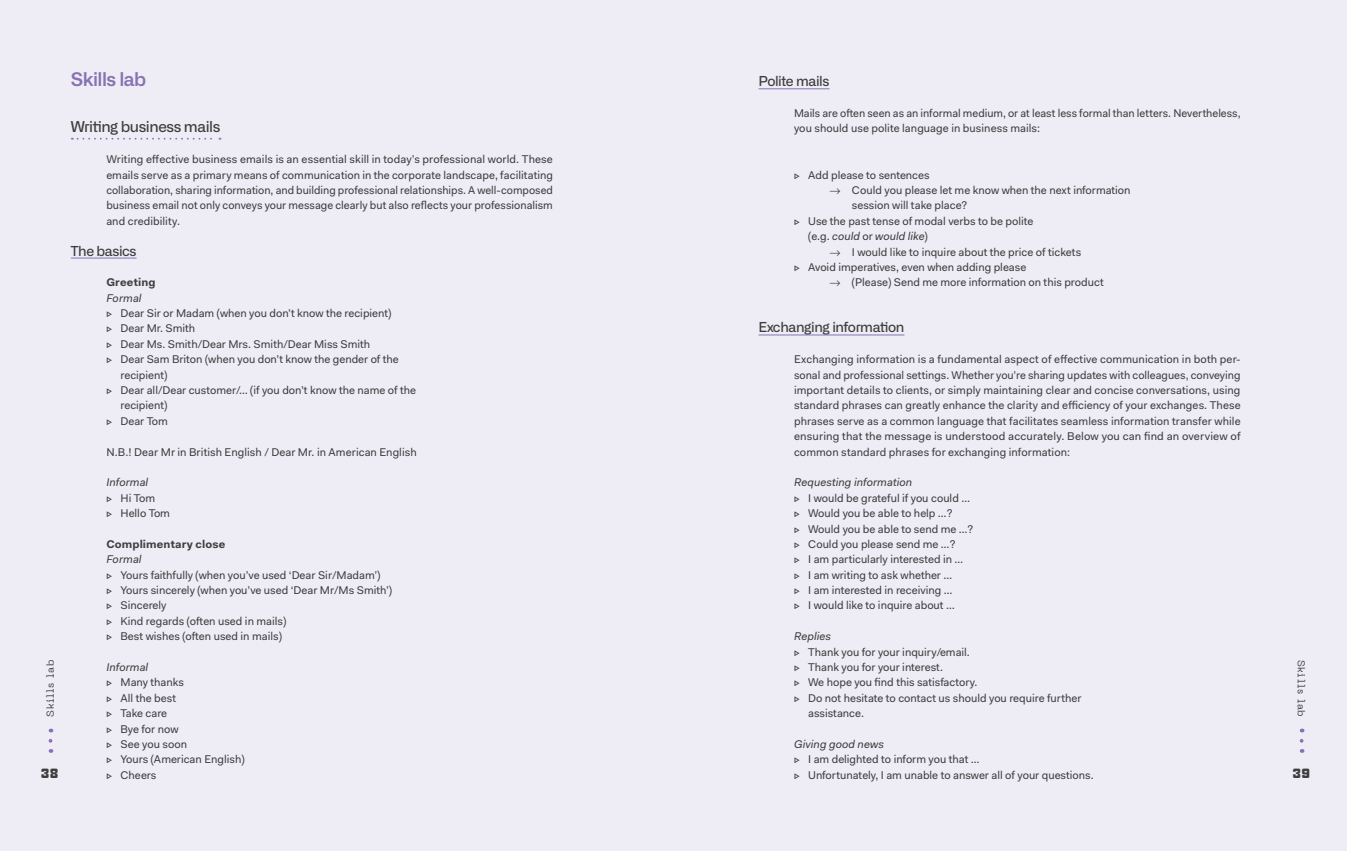
<style>
.page{position:relative;width:1347px;height:851px;background:#fff}
.page>*{position:absolute;margin:0;border:0;box-sizing:border-box;transform-origin:0 0}
.t1{font:600 18.75px "Alliance No.2";letter-spacing:-.03em;color:#8972b3}
.t2{font:500 15px "Alliance No.2";letter-spacing:-.03em;color:#3e3e3f}
.t3{font:500 13.75px "Alliance No.2";letter-spacing:-.03em;color:#3e3e3f}
.t4{font:13.75px "BT Brik";color:#3e3e3f}
.t5{font:11.25px/15.4px "Fakt Pro";color:#3e3e3f}
.t6{font:italic 11.25px "Fakt Pro";letter-spacing:.005em;color:#3e3e3f}
.t7{font:700 11.25px "Fakt Pro";letter-spacing:.015em;color:#3e3e3f}
.t8{font:10px "Neue Machina";letter-spacing:.075em;color:#3e3e3f}
.s1{font-style:normal}
</style>
<div class="page">
<div style="left:0;top:0;width:673px;height:850px;background:#eeedf5"></div>
<div style="left:673px;top:0;width:673px;height:850px;background:#eeedf5"></div>
<svg style="left:1299px;top:740px;width:4px;height:12px"></svg>
<svg style="left:49px;top:740px;width:3px;height:12px"></svg>
<svg style="left:72px;top:138px;width:148px;height:2px"></svg>
<hr style="left:71px;top:258px;width:66px;height:1px;background:#8972b3">
<hr style="left:758px;top:88px;width:71px;height:1px;background:#8972b3">
<hr style="left:758px;top:334px;width:146px;height:1px;background:#8972b3">
<h1 class="t1" style="left:71px;top:67px;width:77px">Skills lab</h1>
<h2 class="t2" style="left:71px;top:118px;width:151px">Writing business mails</h2>
<p class="t5" style="left:106px;top:151px;width:448px;text-align:justify">Writing effective business emails is an essential skill in today’s professional world. These emails serve as a primary means of communication in the corporate landscape, facilitating collaboration, sharing information, and building professional relationships. A well-composed business email not only conveys your message clearly but also reflects your professionalism and credibility.</p>
<p class="t3" style="left:71px;top:242px;width:67px">The basics</p>
<p class="t7" style="left:106px;top:275px;width:51px">Greeting</p>
<p class="t6" style="left:106px;top:290px;width:37px">Formal</p>
<p class="t5" style="left:106px;top:305px;width:286px">▷ Dear Sir or Madam (when you don’t know the recipient)</p>
<p class="t5" style="left:106px;top:321px;width:90px">▷ Dear Mr. Smith</p>
<p class="t5" style="left:106px;top:336px;width:265px">▷ Dear Ms. Smith/Dear Mrs. Smith/Dear Miss Smith</p>
<p class="t5" style="left:106px;top:351px;width:294px">▷ Dear Sam Briton (when you don’t know the gender of the</p>
<p class="t5" style="left:120px;top:367px;width:48px">recipient)</p>
<p class="t5" style="left:106px;top:382px;width:311px">▷ Dear all/Dear customer/… (if you don’t know the name of the</p>
<p class="t5" style="left:120px;top:398px;width:48px">recipient)</p>
<p class="t5" style="left:106px;top:413px;width:63px">▷ Dear Tom</p>
<p class="t5" style="left:106px;top:444px;width:312px">N.B.! Dear Mr in British English / Dear Mr. in American English</p>
<p class="t6" style="left:106px;top:475px;width:43px">Informal</p>
<p class="t5" style="left:106px;top:490px;width:65px">▷ Hi Tom<br>▷ Hello Tom</p>
<p class="t7" style="left:106px;top:536px;width:120px">Complimentary close</p>
<p class="t6" style="left:106px;top:552px;width:37px">Formal</p>
<p class="t5" style="left:106px;top:567px;width:287px">▷ Yours faithfully (when you’ve used ‘Dear Sir/Madam’)<br>▷ Yours sincerely (when you’ve used ‘Dear Mr/Ms Smith’) ▷ Sincerely<br>▷ Kind regards (often used in mails)<br>▷ Best wishes (often used in mails)</p>
<p class="t6" style="left:106px;top:659px;width:43px">Informal</p>
<p class="t5" style="left:106px;top:674px;width:140px">▷ Many thanks<br>▷ All the best<br>▷ Take care<br>▷ Bye for now<br>▷ See you soon<br>▷ Yours (American English) ▷ Cheers</p>
<p class="t3" style="left:758px;top:73px;width:72px">Polite mails</p>
<p class="t5" style="left:794px;top:105px;width:448px">Mails are often seen as an informal medium, or at least less formal than letters. Nevertheless, you should use polite language in business mails:</p>
<p class="t5" style="left:794px;top:167px;width:137px">▷ Add please to sentences</p>
<p class="t5" style="left:829px;top:182px;width:303px">→ Could you please let me know when the next information</p>
<p class="t5" style="left:852px;top:198px;width:117px">session will take place?</p>
<p class="t5" style="left:794px;top:213px;width:241px">▷ Use the past tense of modal verbs to be polite</p>
<p class="t6" style="left:808px;top:229px;width:121px"><span class="s1">(e.g.</span> could <span class="s1">or</span> would like<span class="s1">)</span></p>
<p class="t5" style="left:794px;top:244px;width:289px;text-indent:35px">→ I would like to inquire about the price of tickets ▷ Avoid imperatives, even when adding please</p>
<p class="t5" style="left:829px;top:275px;width:276px">→ (Please) Send me more information on this product</p>
<p class="t3" style="left:758px;top:319px;width:147px">Exchanging information</p>
<p class="t5" style="left:794px;top:351px;width:448px;text-align:justify">Exchanging information is a fundamental aspect of effective communication in both per&shy;sonal and professional settings. Whether you’re sharing updates with colleagues, conveying important details to clients, or simply maintaining clear and concise conversations, using standard phrases can greatly enhance the clarity and efficiency of your exchanges. These phrases serve as a common language that facilitates seamless information transfer while ensuring that the message is understood accurately. Below you can find an overview of common standard phrases for exchanging information:</p>
<p class="t6" style="left:794px;top:475px;width:120px">Requesting information</p>
<p class="t5" style="left:794px;top:490px;width:181px">▷ I would be grateful if you could … ▷ Would you be able to help …?<br>▷ Would you be able to send me …? ▷ Could you please send me …?<br>▷ I am particularly interested in …<br>▷ I am writing to ask whether …<br>▷ I am interested in receiving …<br>▷ I would like to inquire about …</p>
<p class="t6" style="left:794px;top:628px;width:39px">Replies</p>
<p class="t5" style="left:794px;top:644px;width:177px">▷ Thank you for your inquiry/email.</p>
<p class="t5" style="left:794px;top:659px;width:151px">▷ Thank you for your interest.</p>
<p class="t5" style="left:794px;top:674px;width:185px">▷ We hope you find this satisfactory.</p>
<p class="t5" style="left:794px;top:690px;width:289px">▷ Do not hesitate to contact us should you require further</p>
<p class="t5" style="left:808px;top:705px;width:57px">assistance.</p>
<p class="t6" style="left:794px;top:736px;width:91px">Giving good news</p>
<p class="t5" style="left:794px;top:751px;width:301px">▷ I am delighted to inform you that …<br>▷ Unfortunately, I am unable to answer all of your questions.</p>
<p class="t8" style="left:44px;top:716px;width:59px;rotate:-90deg">Skills lab</p>
<p class="t8" style="left:1307px;top:659px;width:59px;rotate:90deg">Skills lab</p>
<p class="t4" style="left:41px;top:765px;width:19px">38</p>
<p class="t4" style="left:1292px;top:765px;width:19px">39</p>
</div>
